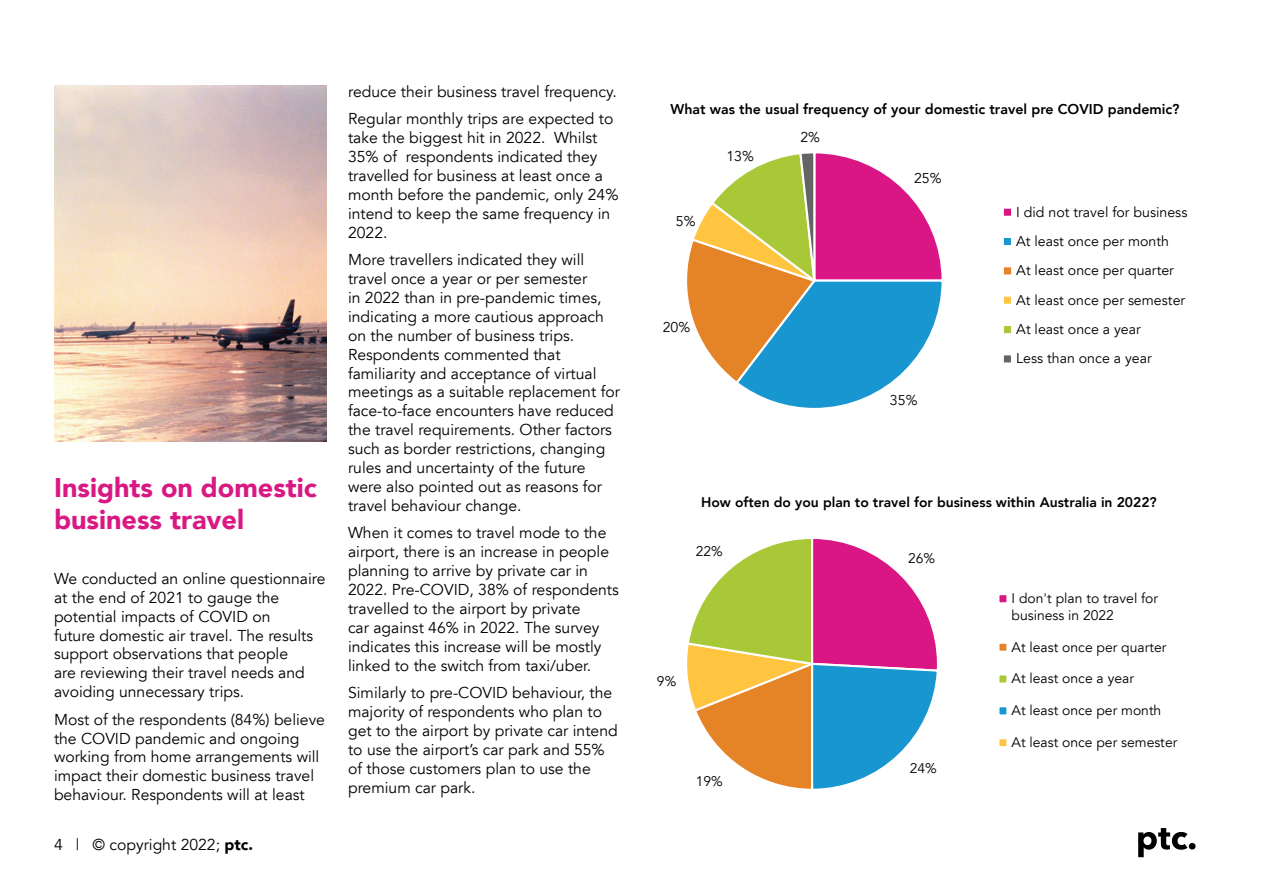
<style>
.page{position:relative;width:1263px;height:893px;background:#fff}
.page>*{position:absolute;margin:0;border:0;box-sizing:border-box;transform-origin:0 0}
.t1{font:900 27px/32.4px "Avenir LT";color:#da1884}
.t2{font:15.75px/18.9px "Avenir LT";color:#000}
.t3{font:14.1px/29.4px "Avenir LT";color:#000}
.t4{font:800 14.1px "Avenir LT";color:#000}
.t5{font:13.95px/16.6px "Avenir LT";color:#000}
.t6{font:800 13.95px "Avenir LT";color:#000}
.s1{font-weight:900}
</style>
<div class="page">
<svg style="left:1138px;top:828px;width:57px;height:29px"></svg>
<svg style="left:687px;top:539px;width:250px;height:250px"></svg>
<div style="left:998px;top:594px;width:9px;height:9px;background:#da1684"></div>
<div style="left:997px;top:593px;width:11px;height:11px;border:2px solid #fff"></div>
<div style="left:998px;top:706px;width:9px;height:9px;background:#1796d0"></div>
<div style="left:997px;top:705px;width:11px;height:11px;border:2px solid #fff"></div>
<div style="left:998px;top:643px;width:9px;height:9px;background:#e48427"></div>
<div style="left:997px;top:642px;width:11px;height:11px;border:2px solid #fff"></div>
<div style="left:998px;top:738px;width:9px;height:9px;background:#ffc541"></div>
<div style="left:997px;top:737px;width:11px;height:11px;border:2px solid #fff"></div>
<div style="left:998px;top:674px;width:9px;height:10px;background:#a9c838"></div>
<div style="left:997px;top:673px;width:11px;height:12px;border:2px solid #fff"></div>
<img style="left:54px;top:86px;width:273px;height:355px">
<svg style="left:687px;top:153px;width:255px;height:255px"></svg>
<div style="left:1003px;top:208px;width:9px;height:9px;background:#da1684"></div>
<div style="left:1002px;top:207px;width:11px;height:11px;border:2px solid #fff"></div>
<div style="left:1003px;top:237px;width:9px;height:9px;background:#1796d0"></div>
<div style="left:1002px;top:236px;width:11px;height:11px;border:2px solid #fff"></div>
<div style="left:1003px;top:266px;width:9px;height:9px;background:#e48427"></div>
<div style="left:1002px;top:265px;width:11px;height:12px;border:2px solid #fff"></div>
<div style="left:1003px;top:296px;width:9px;height:9px;background:#ffc541"></div>
<div style="left:1002px;top:295px;width:11px;height:11px;border:2px solid #fff"></div>
<div style="left:1003px;top:325px;width:9px;height:9px;background:#a9c838"></div>
<div style="left:1002px;top:324px;width:11px;height:11px;border:2px solid #fff"></div>
<div style="left:1003px;top:354px;width:9px;height:9px;background:#646464"></div>
<div style="left:1002px;top:353px;width:11px;height:12px;border:2px solid #fff"></div>
<h1 class="t1" style="left:54px;top:471px;width:264px">Insights on domestic business travel</h1>
<p class="t2" style="left:54px;top:569px;width:273px">We conducted an online questionnaire at the end of 2021 to gauge the potential impacts of COVID on<br>future domestic air travel. The results support observations that people<br>are reviewing their travel needs and avoiding unnecessary trips.</p>
<p class="t2" style="left:54px;top:710px;width:273px">Most of the respondents (84%) believe the COVID pandemic and ongoing working from home arrangements will impact their domestic business travel behaviour. Respondents will at least</p>
<p class="t2" style="left:54px;top:836px;width:201px">4 | © copyright 2022; <span class="s1">ptc.</span></p>
<p class="t2" style="left:348px;top:78px;width:270px;line-height:27.5px">reduce their business travel frequency.<br>Regular monthly trips are expected to</p>
<p class="t2" style="left:348px;top:129px;width:272px">take the biggest hit in 2022. Whilst<br>35% of respondents indicated they travelled for business at least once a month before the pandemic, only 24% intend to keep the same frequency in<br>2022.</p>
<p class="t2" style="left:348px;top:251px;width:273px">More travellers indicated they will travel once a year or per semester<br>in 2022 than in pre-pandemic times, indicating a more cautious approach on the number of business trips.<br>Respondents commented that familiarity and acceptance of virtual meetings as a suitable replacement for face-to-face encounters have reduced the travel requirements. Other factors such as border restrictions, changing rules and uncertainty of the future were also pointed out as reasons for travel behaviour change.</p>
<p class="t2" style="left:348px;top:524px;width:272px">When it comes to travel mode to the airport, there is an increase in people planning to arrive by private car in 2022. Pre-COVID, 38% of respondents travelled to the airport by private<br>car against 46% in 2022. The survey indicates this increase will be mostly linked to the switch from taxi/uber.</p>
<p class="t2" style="left:348px;top:684px;width:271px">Similarly to pre-COVID behaviour, the majority of respondents who plan to get to the airport by private car intend to use the airport’s car park and 55% of those customers plan to use the premium car park.</p>
<p class="t4" style="left:671px;top:100px;width:511px">What was the usual frequency of your domestic travel pre COVID pandemic?</p>
<p class="t3" style="left:676px;top:207px;width:21px">5%</p>
<p class="t3" style="left:726px;top:142px;width:29px">13%</p>
<p class="t3" style="left:663px;top:313px;width:29px">20%</p>
<p class="t3" style="left:800px;top:123px;width:21px">2%</p>
<p class="t3" style="left:914px;top:164px;width:29px">25%</p>
<p class="t3" style="left:890px;top:385px;width:29px">35%</p>
<p class="t3" style="left:1016px;top:198px;width:173px">I did not travel for business<br>At least once per month<br>At least once per quarter<br>At least once per semester<br>At least once a year<br>Less than once a year</p>
<p class="t6" style="left:701px;top:494px;width:457px">How often do you plan to travel for business within Australia in 2022?</p>
<p class="t5" style="left:696px;top:543px;width:28px">22%</p>
<p class="t5" style="left:657px;top:673px;width:21px">9%</p>
<p class="t5" style="left:696px;top:773px;width:29px">19%</p>
<p class="t5" style="left:908px;top:550px;width:29px">26%</p>
<p class="t5" style="left:910px;top:760px;width:29px">24%</p>
<p class="t5" style="left:1011px;top:590px;width:148px">I don't plan to travel for business in 2022</p>
<p class="t5" style="left:1011px;top:639px;width:156px">At least once per quarter</p>
<p class="t5" style="left:1011px;top:671px;width:124px">At least once a year</p>
<p class="t5" style="left:1011px;top:702px;width:151px">At least once per month</p>
<p class="t5" style="left:1011px;top:734px;width:167px">At least once per semester</p>
</div>
